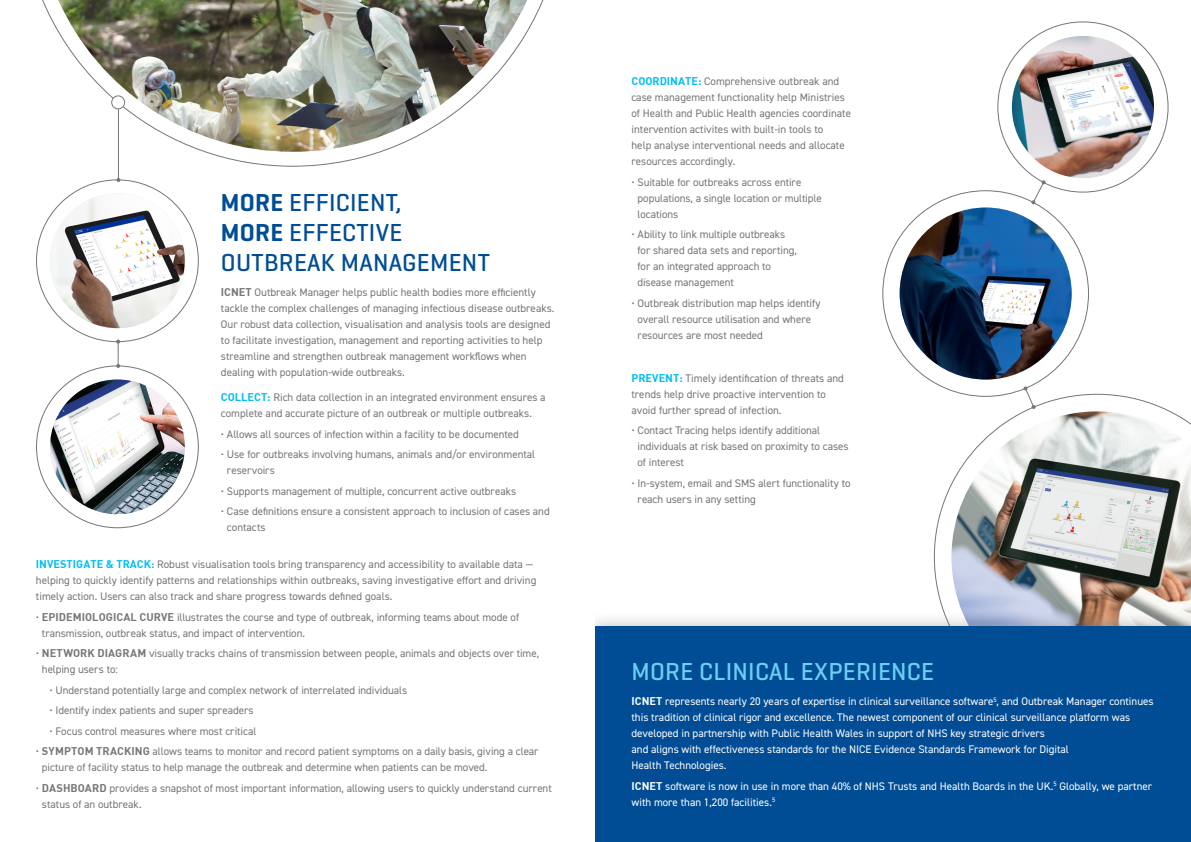
<style>
.page{position:relative;width:1191px;height:842px;background:#fff}
.page>*{position:absolute;margin:0;border:0;box-sizing:border-box;transform-origin:0 0}
.t1{font:500 25px/30px "Geogrotesque";letter-spacing:.01em;color:#014d95}
.t2{font:500 25px "Geogrotesque";letter-spacing:.01em;color:#6bcff6}
.Body_Copy{font:11px/16px "DIN2014";color:#757679}
.t3{font:11px/16px "DIN2014";color:#fff}
.s1{font-weight:600}
.s2{font-family:"DIN Bold"}
.s3{font-family:"DIN Bold";color:#01bdf2}
</style>
<div class="page">
<svg style="left:934px;top:394px;width:236px;height:218px"></svg>
<svg style="left:42px;top:0;width:502px;height:167px"></svg>
<img style="left:951px;top:411px;width:240px;height:201px">
<img style="left:58px;top:0;width:469px;height:152px">
<img style="left:899px;top:207px;width:172px;height:173px;border-radius:86px">
<div style="left:111px;top:95px;width:14px;height:14px;border:1px solid #757679;border-radius:50%"></div>
<img style="left:50px;top:193px;width:135px;height:135px;border-radius:67px">
<img style="left:50px;top:379px;width:135px;height:135px;border-radius:67px">
<hr style="left:118px;top:109px;width:1px;height:71px;background:#757679">
<svg style="left:116px;top:178px;width:4px;height:4px"></svg>
<svg style="left:116px;top:340px;width:4px;height:28px"></svg>
<img style="left:1012px;top:36px;width:142px;height:142px;border-radius:71px">
<svg style="left:1023px;top:386px;width:12px;height:23px"></svg>
<svg style="left:1031px;top:180px;width:14px;height:24px"></svg>
<div style="left:595px;top:612px;width:596px;height:230px;background:#757679;opacity:.51"></div>
<div style="left:595px;top:627px;width:596px;height:215px;background:#014d95"></div>
<p class="t1" style="left:221px;top:187px;width:270px"><span class="s1">MORE</span> EFFICIENT,<br><span class="s1">MORE</span> EFFECTIVE<br>OUTBREAK MANAGEMENT</p>
<p class="Body_Copy" style="left:221px;top:284px;width:335px"><span class="s2">ICNET</span> Outbreak Manager helps public health bodies more efficiently tackle the complex challenges of managing infectious disease outbreaks.<br>Our robust data collection, visualisation and analysis tools are designed to facilitate investigation, management and reporting activities to help streamline and strengthen outbreak management workflows when dealing with population-wide outbreaks.</p>
<p class="Body_Copy" style="left:221px;top:389px;width:326px"><span class="s3">COLLECT:</span> Rich data collection in an integrated environment ensures a complete and accurate picture of an outbreak or multiple outbreaks.</p>
<p class="Body_Copy" style="left:221px;top:426px;width:299px">• Allows all sources of infection within a facility to be documented</p>
<p class="Body_Copy" style="left:227px;top:446px;width:310px;text-indent:-6px">• Use for outbreaks involving humans, animals and/or environmental reservoirs</p>
<p class="Body_Copy" style="left:221px;top:483px;width:297px">• Supports management of multiple, concurrent active outbreaks</p>
<p class="Body_Copy" style="left:227px;top:503px;width:324px;text-indent:-6px">• Case definitions ensure a consistent approach to inclusion of cases and contacts</p>
<p class="Body_Copy" style="left:36px;top:556px;width:502px"><span class="s3">INVESTIGATE &amp; TRACK:</span> Robust visualisation tools bring transparency and accessibility to available data — helping to quickly identify patterns and relationships within outbreaks, saving investigative effort and driving timely action. Users can also track and share progress towards defined goals.</p>
<p class="Body_Copy" style="left:42px;top:609px;width:479px;text-indent:-6px">• <span class="s2">EPIDEMIOLOGICAL CURVE</span> illustrates the course and type of outbreak, informing teams about mode of transmission, outbreak status, and impact of intervention.</p>
<p class="Body_Copy" style="left:42px;top:645px;width:498px;text-indent:-6px">• <span class="s2">NETWORK DIAGRAM</span> visually tracks chains of transmission between people, animals and objects over time, helping users to:</p>
<p class="Body_Copy" style="left:49px;top:682px;width:359px">• Understand potentially large and complex network of interrelated individuals</p>
<p class="Body_Copy" style="left:49px;top:702px;width:206px">• Identify index patients and super spreaders</p>
<p class="Body_Copy" style="left:49px;top:723px;width:208px">• Focus control measures where most critical</p>
<p class="Body_Copy" style="left:42px;top:743px;width:498px;text-indent:-6px">• <span class="s2">SYMPTOM TRACKING</span> allows teams to monitor and record patient symptoms on a daily basis, giving a clear picture of facility status to help manage the outbreak and determine when patients can be moved.</p>
<p class="Body_Copy" style="left:42px;top:780px;width:511px;text-indent:-6px">• <span class="s2">DASHBOARD</span> provides a snapshot of most important information, allowing users to quickly understand current status of an outbreak.</p>
<p class="Body_Copy" style="left:631px;top:73px;width:221px"><span class="s3">COORDINATE:</span> Comprehensive outbreak and case management functionality help Ministries of Health and Public Health agencies coordinate intervention activites with built-in tools to<br>help analyse interventional needs and allocate resources accordingly.</p>
<p class="Body_Copy" style="left:637px;top:174px;width:186px;text-indent:-6px">• Suitable for outbreaks across entire populations, a single location or multiple locations</p>
<p class="Body_Copy" style="left:637px;top:226px;width:161px;text-indent:-6px">• Ability to link multiple outbreaks for shared data sets and reporting, for an integrated approach to disease management</p>
<p class="Body_Copy" style="left:637px;top:295px;width:185px;text-indent:-6px">• Outbreak distribution map helps identify overall resource utilisation and where resources are most needed</p>
<p class="Body_Copy" style="left:631px;top:370px;width:214px"><span class="s3">PREVENT:</span> Timely identification of threats and trends help drive proactive intervention to avoid further spread of infection.</p>
<p class="Body_Copy" style="left:637px;top:422px;width:213px;text-indent:-6px">• Contact Tracing helps identify additional individuals at risk based on proximity to cases of interest</p>
<p class="Body_Copy" style="left:637px;top:475px;width:214px;text-indent:-6px">• In-system, email and SMS alert functionality to reach users in any setting</p>
<p class="t2" style="left:631px;top:656px;width:304px">MORE CLINICAL EXPERIENCE</p>
<p class="t3" style="left:631px;top:693px;width:523px"><span class="s2">ICNET</span> represents nearly 20 years of expertise in clinical surveillance software<sup>5</sup>, and Outbreak Manager continues this tradition of clinical rigor and excellence. The newest component of our clinical surveillance platform was developed in partnership with Public Health Wales in support of NHS key strategic drivers<br>and aligns with effectiveness standards for the NICE Evidence Standards Framework for Digital<br>Health Technologies.</p>
<p class="t3" style="left:631px;top:778px;width:522px"><span class="s2">ICNET</span> software is now in use in more than 40% of NHS Trusts and Health Boards in the UK.<sup>5</sup> Globally, we partner with more than 1,200 facilities.<sup>5</sup></p>
</div>
